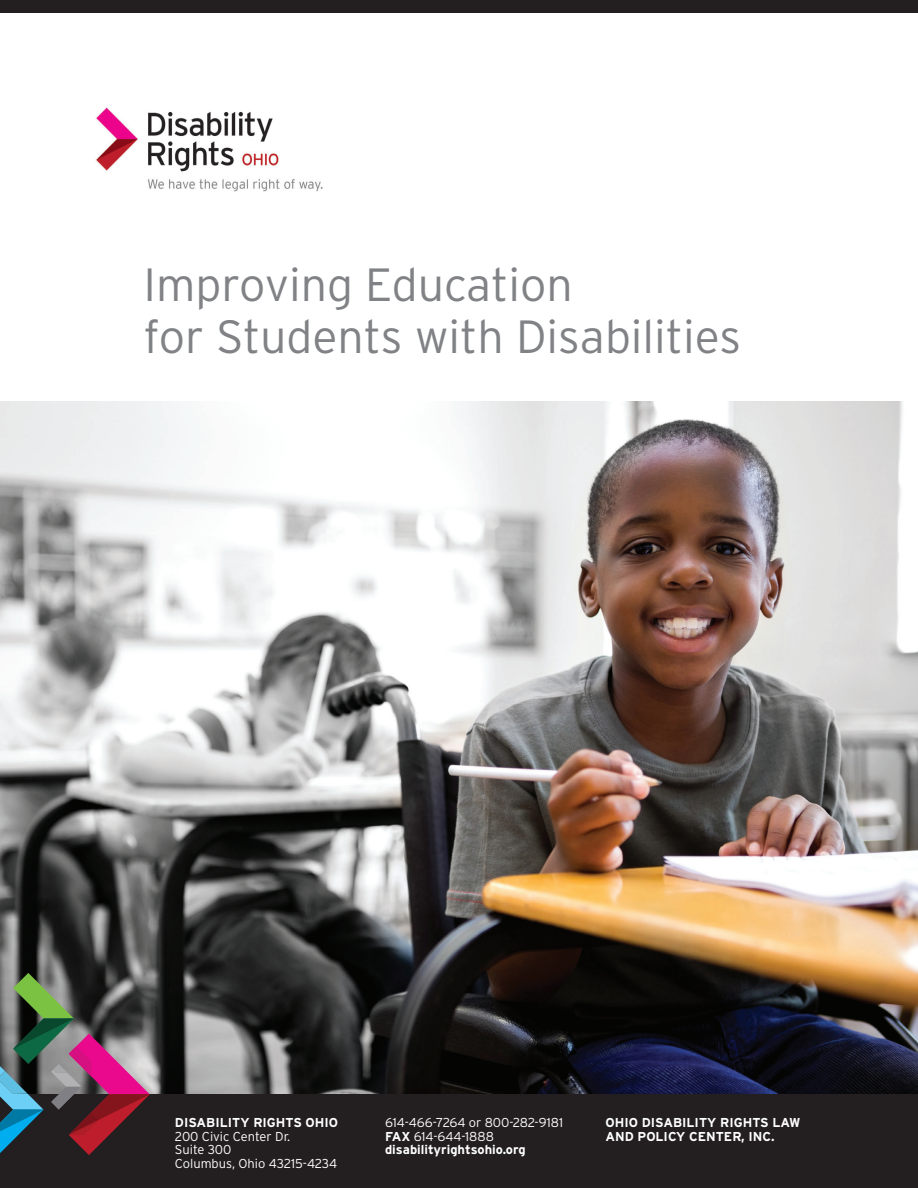
<style>
.page{position:relative;width:918px;height:1188px;background:#fff}
.page>*{position:absolute;margin:0;border:0;box-sizing:border-box;transform-origin:0 0}
.t1{font:300 46.5px/52.5px "Interstate";color:#808285}
.t2{font:300 12.9px/13.5px "Interstate";color:#fff}
.t3{font:700 12.9px/13.5px "Interstate";color:#fff}
.s1{font-weight:700}
</style>
<div class="page">
<img style="left:0;top:401px;width:918px;height:693px">
<img style="left:96px;top:107px;width:227px;height:85px">
<div style="left:0;top:0;width:918px;height:13px;background:#231f20"></div>
<div style="left:0;top:1094px;width:918px;height:94px;background:#231f20"></div>
<svg style="left:0;top:973px;width:150px;height:182px"></svg>
<h1 class="t1" style="left:143px;top:262px;width:599px">Improving Education<br>for Students with Disabilities</h1>
<p class="t3" style="left:175px;top:1117px;width:165px">DISABILITY RIGHTS OHIO</p>
<p class="t2" style="left:175px;top:1131px;width:164px">200 Civic Center Dr.<br>Suite 300<br>Columbus, Ohio 43215-4234</p>
<p class="t2" style="left:385px;top:1117px;width:180px">614-466-7264 or 800-282-9181<br><span class="s1">FAX</span> 614-644-1888 <span class="s1">disabilityrightsohio.org</span></p>
<p class="t3" style="left:605px;top:1117px;width:197px">OHIO DISABILITY RIGHTS LAW<br>AND POLICY CENTER, INC.</p>
</div>
